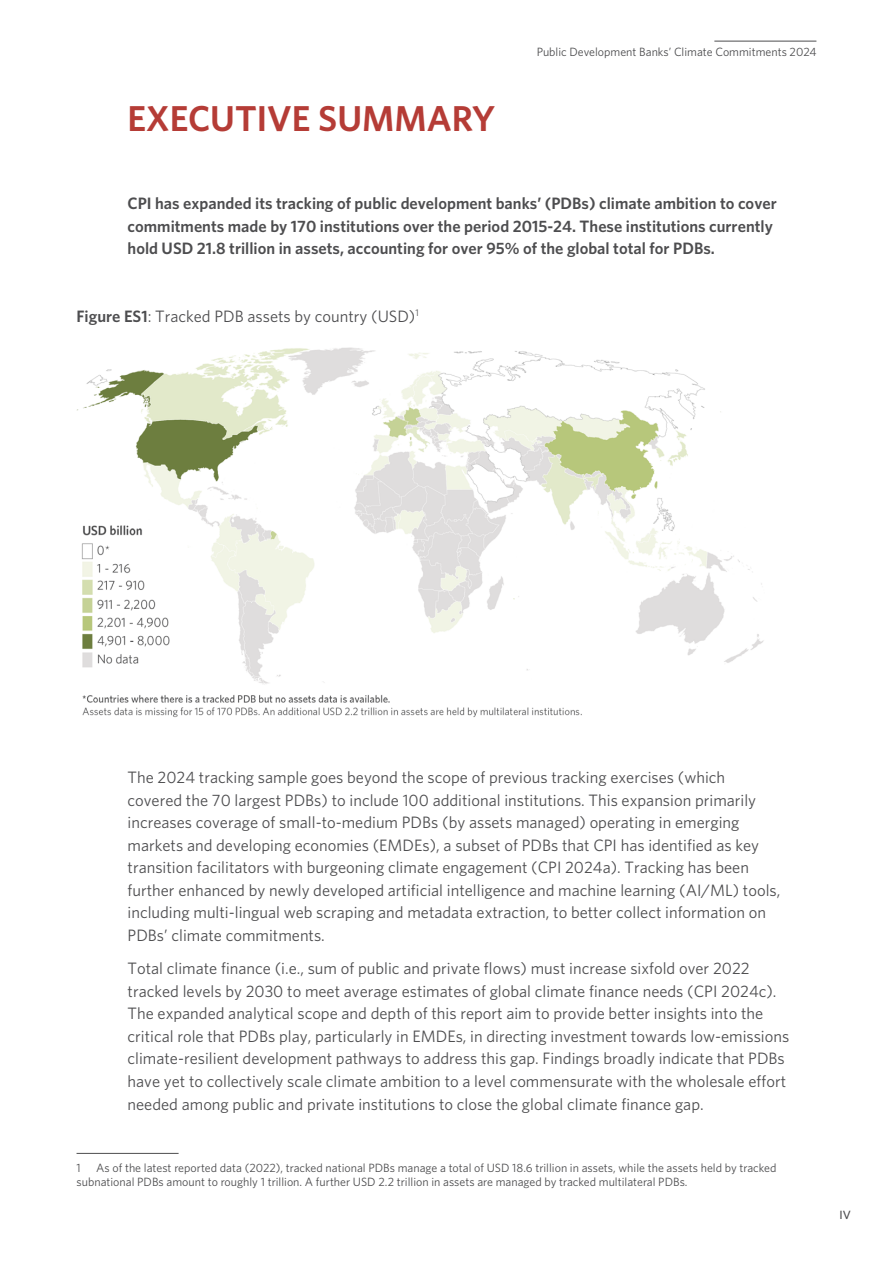
<style>
.page{position:relative;width:893px;height:1263px;background:#fff}
.page>*{position:absolute;margin:0;border:0;box-sizing:border-box;transform-origin:0 0}
.t1{font:600 36px "Whitney";color:#b53c36}
.t2{font:16.5px/22.5px "Whitney";color:#4d4d4f}
.t3{font:600 16.5px/22.5px "Whitney";color:#4d4d4f}
.t4{font:12px/14.4px "Whitney";color:#4d4d4f}
.t5{font:500 12px "Whitney";color:#4d4d4f}
.s1{font-weight:600}
</style>
<div class="page">
<hr style="left:714px;top:41px;width:102px;height:1px;background:#4d4d4f">
<hr style="left:77px;top:1153px;width:102px;height:1px;background:#4d4d4f">
<img style="left:77px;top:347px;width:687px;height:371px">
<h1 class="t1" style="left:128px;top:94px;width:369px">EXECUTIVE SUMMARY</h1>
<p class="t4" style="left:537px;top:45px;width:281px">Public Development Banks’ Climate Commitments 2024</p>
<p class="t3" style="left:128px;top:192px;width:651px">CPI has expanded its tracking of public development banks’ (PDBs) climate ambition to cover commitments made by 170 institutions over the period 2015-24. These institutions currently hold USD 21.8 trillion in assets, accounting for over 95% of the global total for PDBs.</p>
<p class="t2" style="left:77px;top:304px;width:344px"><span class="s1">Figure ES1</span>: Tracked PDB assets by country (USD)<sup>1</sup></p>
<p class="t2" style="left:128px;top:766px;width:654px">The 2024 tracking sample goes beyond the scope of previous tracking exercises (which covered the 70 largest PDBs) to include 100 additional institutions. This expansion primarily increases coverage of small-to-medium PDBs (by assets managed) operating in emerging markets and developing economies (EMDEs), a subset of PDBs that CPI has identified as key transition facilitators with burgeoning climate engagement (CPI 2024a). Tracking has been further enhanced by newly developed artificial intelligence and machine learning (AI/ML) tools, including multi-lingual web scraping and metadata extraction, to better collect information on PDBs’ climate commitments.</p>
<p class="t2" style="left:128px;top:957px;width:663px">Total climate finance (i.e., sum of public and private flows) must increase sixfold over 2022 tracked levels by 2030 to meet average estimates of global climate finance needs (CPI 2024c).<br>The expanded analytical scope and depth of this report aim to provide better insights into the critical role that PDBs play, particularly in EMDEs, in directing investment towards low-emissions climate-resilient development pathways to address this gap. Findings broadly indicate that PDBs have yet to collectively scale climate ambition to a level commensurate with the wholesale effort needed among public and private institutions to close the global climate finance gap.</p>
<p class="t4" style="left:77px;top:1160px;width:701px;text-indent:20px">As of the latest reported data (2022), tracked national PDBs manage a total of USD 18.6 trillion in assets, while the assets held by tracked subnational PDBs amount to roughly 1 trillion. A further USD 2.2 trillion in assets are managed by tracked multilateral PDBs.</p>
<p class="t4" style="left:77px;top:1160px;width:6px">1</p>
<p class="t5" style="left:839px;top:1207px;width:13px">iv</p>
</div>
